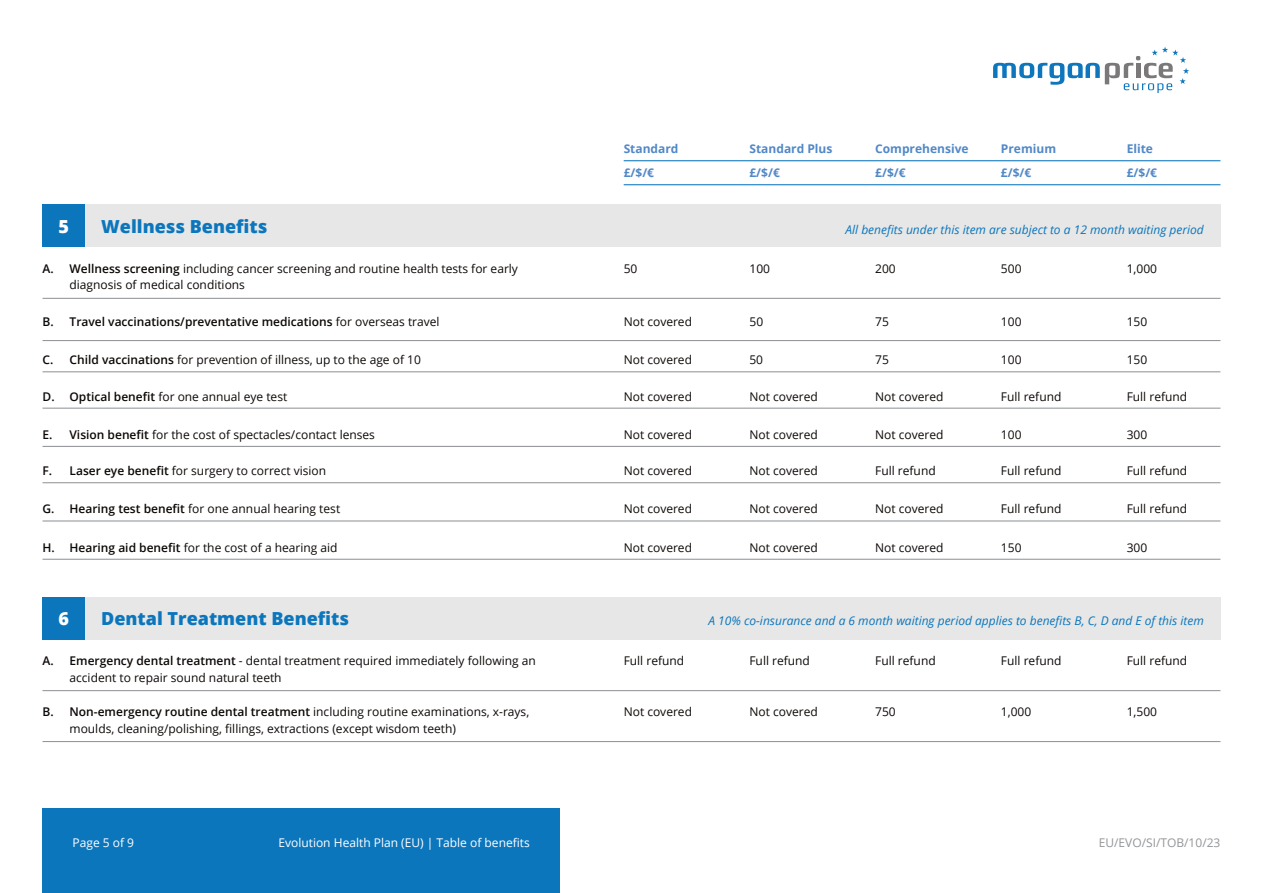
<style>
.page{position:relative;width:1263px;height:893px;background:#fff}
.page>*{position:absolute;margin:0;border:0;box-sizing:border-box;transform-origin:0 0}
.t1{font:800 18px "Open Sans";color:#0c76bd}
.t2{font:800 18px "Open Sans";color:#fff}
.t3{font:12px/16.5px "Open Sans";color:#0c0806}
.t4{font:italic 12px "Open Sans";color:#0c76bd}
.t5{font:700 12px "Open Sans";color:#5188c7}
.t6{font:600 12px "Open Sans";color:#0c0806}
.t7{font:12px "Open Sans";color:#fff}
.t8{font:12px "Open Sans";color:#939598}
.s1{font-weight:600}
.s2{font-weight:400}
</style>
<div class="page">
<div style="left:43px;top:808px;width:517px;height:85px;background:#0c76bd"></div>
<svg style="left:993px;top:47px;width:196px;height:46px"></svg>
<hr style="left:624px;top:184px;width:596px;height:1px;background:#0c76bd">
<hr style="left:624px;top:160px;width:596px;height:1px;background:#0c76bd">
<hr style="left:43px;top:482px;width:1177px;height:1px;background:#939598">
<hr style="left:43px;top:520px;width:1177px;height:1px;background:#939598">
<hr style="left:43px;top:559px;width:1177px;height:1px;background:#939598">
<hr style="left:43px;top:371px;width:1177px;height:1px;background:#939598">
<hr style="left:43px;top:408px;width:1177px;height:1px;background:#939598">
<hr style="left:43px;top:446px;width:1177px;height:1px;background:#939598">
<div style="left:43px;top:205px;width:1177px;height:42px;background:#e6e7e6"></div>
<div style="left:43px;top:205px;width:42px;height:42px;background:#0c76bd"></div>
<hr style="left:43px;top:298px;width:1177px;height:1px;background:#939598">
<hr style="left:43px;top:340px;width:1177px;height:1px;background:#939598">
<div style="left:43px;top:597px;width:1177px;height:42px;background:#e6e7e6"></div>
<div style="left:43px;top:597px;width:42px;height:42px;background:#0c76bd"></div>
<hr style="left:43px;top:690px;width:1177px;height:1px;background:#939598">
<hr style="left:43px;top:741px;width:1177px;height:1px;background:#939598">
<p class="t5" style="left:624px;top:141px;width:56px">Standard</p>
<p class="t5" style="left:749px;top:141px;width:85px">Standard Plus</p>
<p class="t5" style="left:875px;top:141px;width:95px">Comprehensive</p>
<p class="t5" style="left:1001px;top:141px;width:57px">Premium</p>
<p class="t5" style="left:1127px;top:141px;width:28px">Elite</p>
<p class="t5" style="left:624px;top:165px;width:32px">£/$/€</p>
<p class="t5" style="left:749px;top:165px;width:32px">£/$/€</p>
<p class="t5" style="left:875px;top:165px;width:32px">£/$/€</p>
<p class="t5" style="left:1001px;top:165px;width:32px">£/$/€</p>
<p class="t5" style="left:1127px;top:165px;width:32px">£/$/€</p>
<p class="t2" style="left:59px;top:213px;width:12px">5</p>
<p class="t1" style="left:101px;top:213px;width:168px">Wellness Benefits</p>
<p class="t3" style="left:70px;top:260px;width:450px;text-indent:-27px"><span class="s1">A. Wellness screening</span> including cancer screening and routine health tests for early diagnosis of medical conditions</p>
<p class="t3" style="left:624px;top:260px;width:15px">50</p>
<p class="t3" style="left:749px;top:260px;width:22px">100</p>
<p class="t3" style="left:875px;top:260px;width:22px">200</p>
<p class="t3" style="left:1001px;top:260px;width:22px">500</p>
<p class="t3" style="left:1127px;top:260px;width:32px">1,000</p>
<p class="t6" style="left:43px;top:313px;width:399px">B. Travel vaccinations/preventative medications <span class="s2">for overseas travel</span></p>
<p class="t3" style="left:624px;top:313px;width:70px">Not covered</p>
<p class="t3" style="left:749px;top:313px;width:15px">50</p>
<p class="t3" style="left:875px;top:313px;width:15px">75</p>
<p class="t3" style="left:1001px;top:313px;width:22px">100</p>
<p class="t3" style="left:1127px;top:313px;width:22px">150</p>
<p class="t4" style="left:845px;top:221px;width:360px">All benefits under this item are subject to a 12 month waiting period</p>
<p class="t3" style="left:43px;top:351px;width:380px"><span class="s1">C. Child vaccinations</span> for prevention of illness, up to the age of 10</p>
<p class="t3" style="left:624px;top:351px;width:70px">Not covered</p>
<p class="t3" style="left:749px;top:351px;width:15px">50</p>
<p class="t3" style="left:875px;top:351px;width:15px">75</p>
<p class="t3" style="left:1001px;top:351px;width:22px">100</p>
<p class="t3" style="left:1127px;top:351px;width:22px">150</p>
<p class="t3" style="left:43px;top:388px;width:246px"><span class="s1">D. Optical benefit</span> for one annual eye test</p>
<p class="t3" style="left:624px;top:388px;width:70px">Not covered</p>
<p class="t3" style="left:749px;top:388px;width:70px">Not covered</p>
<p class="t3" style="left:875px;top:388px;width:70px">Not covered</p>
<p class="t3" style="left:1001px;top:388px;width:62px">Full refund</p>
<p class="t3" style="left:1127px;top:388px;width:62px">Full refund</p>
<p class="t3" style="left:43px;top:426px;width:334px"><span class="s1">E. Vision benefit</span> for the cost of spectacles/contact lenses</p>
<p class="t3" style="left:624px;top:426px;width:70px">Not covered</p>
<p class="t3" style="left:749px;top:426px;width:70px">Not covered</p>
<p class="t3" style="left:875px;top:426px;width:70px">Not covered</p>
<p class="t3" style="left:1001px;top:426px;width:22px">100</p>
<p class="t3" style="left:1127px;top:426px;width:22px">300</p>
<p class="t3" style="left:43px;top:462px;width:285px"><span class="s1">F. Laser eye benefit</span> for surgery to correct vision</p>
<p class="t3" style="left:624px;top:462px;width:70px">Not covered</p>
<p class="t3" style="left:749px;top:462px;width:70px">Not covered</p>
<p class="t3" style="left:875px;top:462px;width:62px">Full refund</p>
<p class="t3" style="left:1001px;top:462px;width:62px">Full refund</p>
<p class="t3" style="left:1127px;top:462px;width:62px">Full refund</p>
<p class="t3" style="left:43px;top:500px;width:299px"><span class="s1">G. Hearing test benefit</span> for one annual hearing test</p>
<p class="t3" style="left:624px;top:500px;width:70px">Not covered</p>
<p class="t3" style="left:749px;top:500px;width:70px">Not covered</p>
<p class="t3" style="left:875px;top:500px;width:70px">Not covered</p>
<p class="t3" style="left:1001px;top:500px;width:62px">Full refund</p>
<p class="t3" style="left:1127px;top:500px;width:62px">Full refund</p>
<p class="t3" style="left:43px;top:539px;width:297px"><span class="s1">H. Hearing aid benefit</span> for the cost of a hearing aid</p>
<p class="t3" style="left:624px;top:539px;width:70px">Not covered</p>
<p class="t3" style="left:749px;top:539px;width:70px">Not covered</p>
<p class="t3" style="left:875px;top:539px;width:70px">Not covered</p>
<p class="t3" style="left:1001px;top:539px;width:22px">150</p>
<p class="t3" style="left:1127px;top:539px;width:22px">300</p>
<p class="t2" style="left:59px;top:605px;width:12px">6</p>
<p class="t1" style="left:101px;top:605px;width:249px">Dental Treatment Benefits</p>
<p class="t3" style="left:70px;top:652px;width:468px;text-indent:-27px"><span class="s1">A. Emergency dental treatment</span> - dental treatment required immediately following an accident to repair sound natural teeth</p>
<p class="t3" style="left:624px;top:652px;width:62px">Full refund</p>
<p class="t3" style="left:749px;top:652px;width:62px">Full refund</p>
<p class="t3" style="left:875px;top:652px;width:62px">Full refund</p>
<p class="t3" style="left:1001px;top:652px;width:62px">Full refund</p>
<p class="t3" style="left:1127px;top:652px;width:62px">Full refund</p>
<p class="t3" style="left:70px;top:703px;width:461px;text-indent:-27px"><span class="s1">B. Non-emergency routine dental treatment</span> including routine examinations, x-rays, moulds, cleaning/polishing, fillings, extractions (except wisdom teeth)</p>
<p class="t3" style="left:624px;top:703px;width:70px">Not covered</p>
<p class="t3" style="left:749px;top:703px;width:70px">Not covered</p>
<p class="t3" style="left:875px;top:703px;width:22px">750</p>
<p class="t3" style="left:1001px;top:703px;width:32px">1,000</p>
<p class="t3" style="left:1127px;top:703px;width:32px">1,500</p>
<p class="t4" style="left:708px;top:612px;width:497px">A 10% co-insurance and a 6 month waiting period applies to benefits B, C, D and E of this item</p>
<p class="t7" style="left:73px;top:834px;width:63px">Page 5 of 9</p>
<p class="t7" style="left:278px;top:834px;width:253px">Evolution Health Plan (EU) | Table of benefits</p>
<p class="t8" style="left:1099px;top:834px;width:123px">EU/EVO/SI/TOB/10/23</p>
</div>
